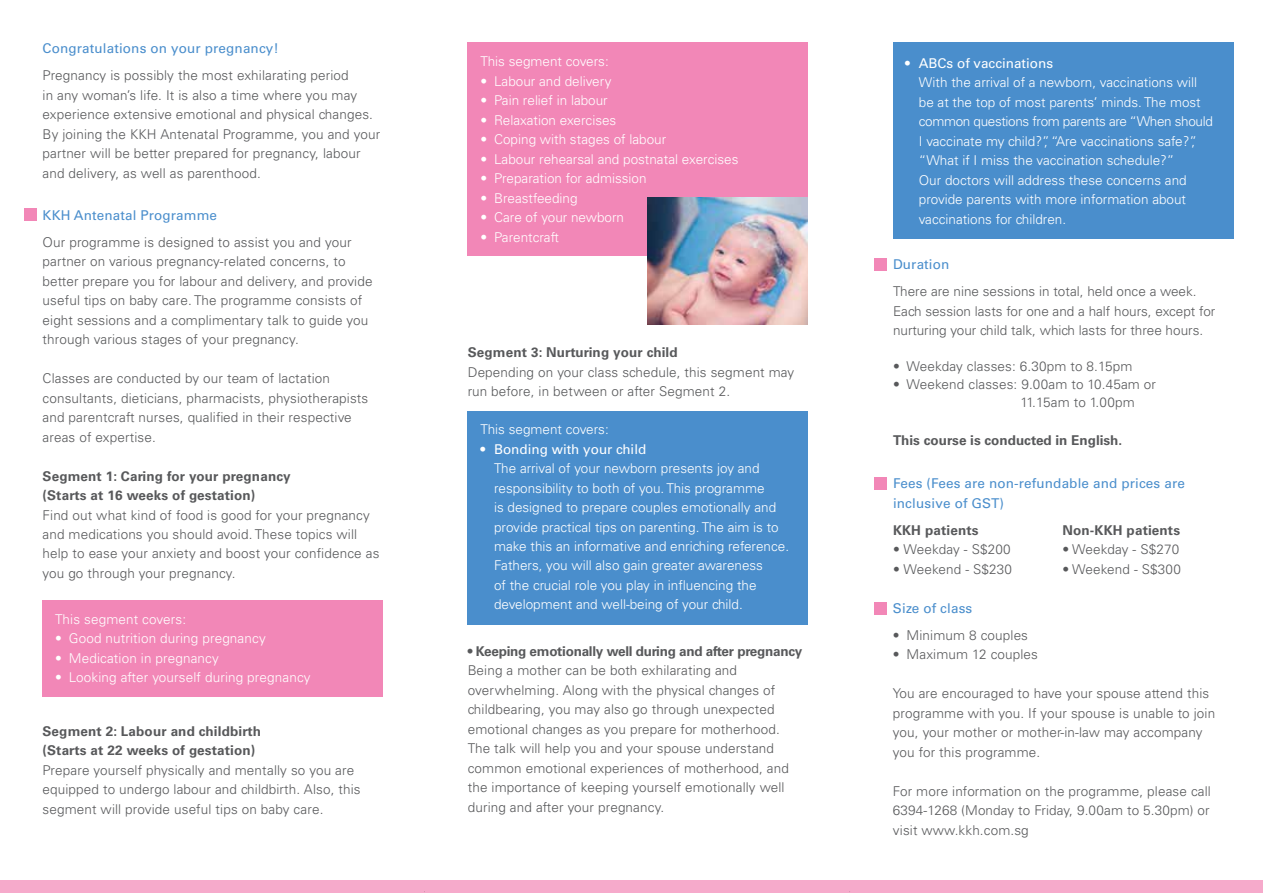
<style>
.page{position:relative;width:1263px;height:893px;background:#fff}
.page>*{position:absolute;margin:0;border:0;box-sizing:border-box;transform-origin:0 0}
.t1{font:300 13.5px/19.5px "Univers LT Std";letter-spacing:.01em;color:#58595b}
.t2{font:300 13.5px/19.5px "Univers LT Std";color:#fff}
.t3{font:700 13.5px/19.5px "Univers LT Std";letter-spacing:.01em;color:#58595b}
.t4{font:13.5px/19.5px "Univers LT Std";letter-spacing:.01em;color:#4a8ecc}
.t5{font:700 13.5px "Univers LT Std";letter-spacing:-.02em;color:#58595b}
.t6{font:13.5px "Univers LT Std";color:#fff}
</style>
<div class="page">
<div style="left:893px;top:43px;width:340px;height:196px;background:#4a8ecc"></div>
<div style="left:468px;top:43px;width:340px;height:213px;background:#f287b7"></div>
<div style="left:0;top:880px;width:1263px;height:13px;background:#f6aacb"></div>
<div style="left:874px;top:258px;width:13px;height:13px;background:#f287b7"></div>
<div style="left:874px;top:477px;width:13px;height:13px;background:#f287b7"></div>
<div style="left:874px;top:602px;width:13px;height:13px;background:#f287b7"></div>
<div style="left:43px;top:600px;width:340px;height:96px;background:#f287b7"></div>
<div style="left:468px;top:411px;width:340px;height:214px;background:#4a8ecc"></div>
<div style="left:24px;top:208px;width:12px;height:13px;background:#f287b7"></div>
<img style="left:648px;top:198px;width:160px;height:127px">
<p class="t4" style="left:43px;top:39px;width:238px">Congratulations on your pregnancy!</p>
<p class="t1" style="left:43px;top:66px;width:339px">Pregnancy is possibly the most exhilarating period<br>in any woman’s life. It is also a time where you may experience extensive emotional and physical changes.<br>By joining the KKH Antenatal Programme, you and your partner will be better prepared for pregnancy, labour and delivery, as well as parenthood.</p>
<p class="t4" style="left:43px;top:205px;width:176px">KKH Antenatal Programme</p>
<p class="t1" style="left:43px;top:232px;width:331px">Our programme is designed to assist you and your partner on various pregnancy-related concerns, to better prepare you for labour and delivery, and provide useful tips on baby care. The programme consists of eight sessions and a complimentary talk to guide you through various stages of your pregnancy.</p>
<p class="t1" style="left:43px;top:368px;width:327px">Classes are conducted by our team of lactation consultants, dieticians, pharmacists, physiotherapists and parentcraft nurses, qualified in their respective areas of expertise.</p>
<p class="t3" style="left:43px;top:466px;width:250px">Segment 1: Caring for your pregnancy (Starts at 16 weeks of gestation)</p>
<p class="t1" style="left:43px;top:505px;width:338px">Find out what kind of food is good for your pregnancy and medications you should avoid. These topics will help to ease your anxiety and boost your confidence as you go through your pregnancy.</p>
<p class="t2" style="left:55px;top:609px;width:132px">This segment covers:</p>
<p class="t2" style="left:55px;top:629px;width:212px">• Good nutrition during pregnancy</p>
<p class="t2" style="left:55px;top:648px;width:165px">• Medication in pregnancy</p>
<p class="t2" style="left:55px;top:668px;width:257px">• Looking after yourself during pregnancy</p>
<p class="t3" style="left:43px;top:721px;width:220px">Segment 2: Labour and childbirth (Starts at 22 weeks of gestation)</p>
<p class="t1" style="left:43px;top:760px;width:320px">Prepare yourself physically and mentally so you are equipped to undergo labour and childbirth. Also, this segment will provide useful tips on baby care.</p>
<p class="t2" style="left:480px;top:52px;width:130px">This segment covers:</p>
<p class="t2" style="left:480px;top:71px;width:132px">• Labour and delivery</p>
<p class="t2" style="left:480px;top:91px;width:129px">• Pain relief in labour</p>
<p class="t2" style="left:480px;top:110px;width:137px">• Relaxation exercises</p>
<p class="t2" style="left:480px;top:130px;width:187px">• Coping with stages of labour</p>
<p class="t2" style="left:480px;top:149px;width:259px">• Labour rehearsal and postnatal exercises</p>
<p class="t2" style="left:480px;top:169px;width:168px">• Preparation for admission</p>
<p class="t2" style="left:480px;top:188px;width:99px">• Breastfeeding</p>
<p class="t2" style="left:480px;top:208px;width:145px">• Care of your newborn</p>
<p class="t2" style="left:480px;top:227px;width:80px">• Parentcraft</p>
<p class="t3" style="left:468px;top:343px;width:211px">Segment 3: Nurturing your child</p>
<p class="t1" style="left:468px;top:362px;width:328px">Depending on your class schedule, this segment may run before, in between or after Segment 2.</p>
<p class="t2" style="left:480px;top:419px;width:130px">This segment covers:</p>
<p class="t6" style="left:480px;top:441px;width:167px">• Bonding with your child</p>
<p class="t2" style="left:494px;top:458px;width:297px">The arrival of your newborn presents joy and responsibility to both of you. This programme<br>is designed to prepare couples emotionally and provide practical tips on parenting. The aim is to make this an informative and enriching reference.<br>Fathers, you will also gain greater awareness<br>of the crucial role you play in influencing the development and well-being of your child.</p>
<p class="t5" style="left:468px;top:643px;width:336px">• Keeping emotionally well during and after pregnancy</p>
<p class="t1" style="left:468px;top:661px;width:323px">Being a mother can be both exhilarating and overwhelming. Along with the physical changes of childbearing, you may also go through unexpected emotional changes as you prepare for motherhood.<br>The talk will help you and your spouse understand common emotional experiences of motherhood, and the importance of keeping yourself emotionally well during and after your pregnancy.</p>
<p class="t6" style="left:905px;top:55px;width:149px">• ABCs of vaccinations</p>
<p class="t2" style="left:919px;top:73px;width:296px">With the arrival of a newborn, vaccinations will be at the top of most parents’ minds. The most common questions from parents are “When should I vaccinate my child?”, “Are vaccinations safe?”, “What if I miss the vaccination schedule?”<br>Our doctors will address these concerns and provide parents with more information about vaccinations for children.</p>
<p class="t4" style="left:893px;top:255px;width:58px">Duration</p>
<p class="t1" style="left:893px;top:282px;width:324px">There are nine sessions in total, held once a week.<br>Each session lasts for one and a half hours, except for nurturing your child talk, which lasts for three hours.</p>
<p class="t1" style="left:893px;top:357px;width:241px">• Weekday classes: 6.30pm to 8.15pm</p>
<p class="t1" style="left:1020px;top:376px;width:137px;line-height:18px;text-indent:-127px">• Weekend classes: 9.00am to 10.45am or<br>11.15am to 1.00pm</p>
<p class="t3" style="left:893px;top:431px;width:231px">This course is conducted in English.</p>
<p class="t4" style="left:893px;top:474px;width:293px">Fees (Fees are non-refundable and prices are inclusive of GST)</p>
<p class="t3" style="left:893px;top:521px;width:87px">KKH patients</p>
<p class="t3" style="left:1062px;top:521px;width:119px">Non-KKH patients</p>
<p class="t1" style="left:893px;top:540px;width:119px">• Weekday - S$200</p>
<p class="t1" style="left:1062px;top:540px;width:118px">• Weekday - S$270</p>
<p class="t1" style="left:893px;top:559px;width:121px">• Weekend - S$230</p>
<p class="t1" style="left:1062px;top:559px;width:120px">• Weekend - S$300</p>
<p class="t4" style="left:893px;top:598px;width:81px">Size of class</p>
<p class="t1" style="left:893px;top:625px;width:137px">• Minimum 8 couples</p>
<p class="t1" style="left:893px;top:645px;width:147px">• Maximum 12 couples</p>
<p class="t1" style="left:893px;top:684px;width:324px">You are encouraged to have your spouse attend this programme with you. If your spouse is unable to join you, your mother or mother-in-law may accompany you for this programme.</p>
<p class="t1" style="left:893px;top:781px;width:319px;text-align:justify">For more information on the programme, please call 6394-1268 (Monday to Friday, 9.00am to 5.30pm) or visit www.kkh.com.sg</p>
</div>
